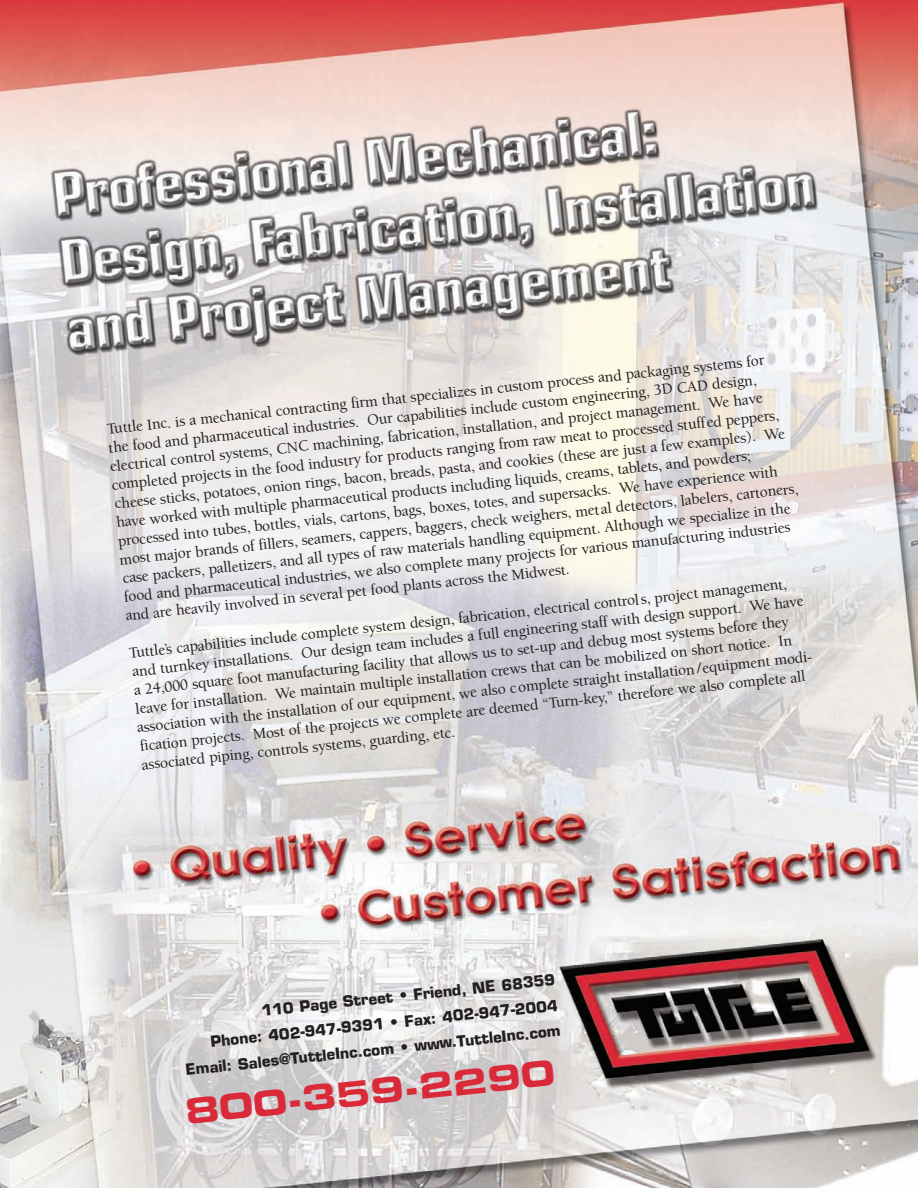
<style>
.page{position:relative;width:918px;height:1188px;background:#fff}
.page>*{position:absolute;margin:0;border:0;box-sizing:border-box;transform-origin:0 0}
.t1{font:34.5px "Eurostile Bold Extended Two";color:#da2a39}
.t2{font:500 15.75px/18.8px "Berkeley";color:#231f20}
.t3{font:700 15px/25.5px "Eurostile";color:#231f20;text-align:right}
</style>
<div class="page">
<img style="left:0;top:0;width:917px;height:1188px">
<p class="t2" style="left:105px;top:420px;width:684px;rotate:-6deg">Tuttle Inc. is a mechanical contracting firm that specializes in custom process and packaging systems for the food and pharmaceutical industries. Our capabilities include custom engineering, 3D CAD design, electrical control systems, CNC machining, fabrication, installation, and project management. We have completed projects in the food industry for products ranging from raw meat to processed stuffed peppers, cheese sticks, potatoes, onion rings, bacon, breads, pasta, and cookies (these are just a few examples). We have worked with multiple pharmaceutical products including liquids, creams, tablets, and powders; processed into tubes, bottles, vials, cartons, bags, boxes, totes, and supersacks. We have experience with most major brands of fillers, seamers, cappers, baggers, check weighers, metal detectors, labelers, cartoners, case packers, palletizers, and all types of raw materials handling equipment. Although we specialize in the food and pharmaceutical industries, we also complete many projects for various manufacturing industries and are heavily involved in several pet food plants across the Midwest.</p>
<p class="t2" style="left:128px;top:644px;width:679px;rotate:-6deg">Tuttle’s capabilities include complete system design, fabrication, electrical controls, project management, and turnkey installations. Our design team includes a full engineering staff with design support. We have a 24,000 square foot manufacturing facility that allows us to set-up and debug most systems before they leave for installation. We maintain multiple installation crews that can be mobilized on short notice. In association with the installation of our equipment, we also complete straight installation /equipment modi&shy;fication projects. Most of the projects we complete are deemed “Turn-key,” therefore we also complete all associated piping, controls systems, guarding, etc.</p>
<p class="t3" style="left:179px;top:1006px;width:379px;rotate:-6deg">110 Page Street • Friend, NE 68359<br>Phone: 402-947-9391 • Fax: 402-947-2004<br>Email: Sales@TuttleInc.com • www.TuttleInc.com</p>
<h1 class="t1" style="left:183px;top:1087px;width:373px;rotate:-6deg">800-359-2290</h1>
</div>
